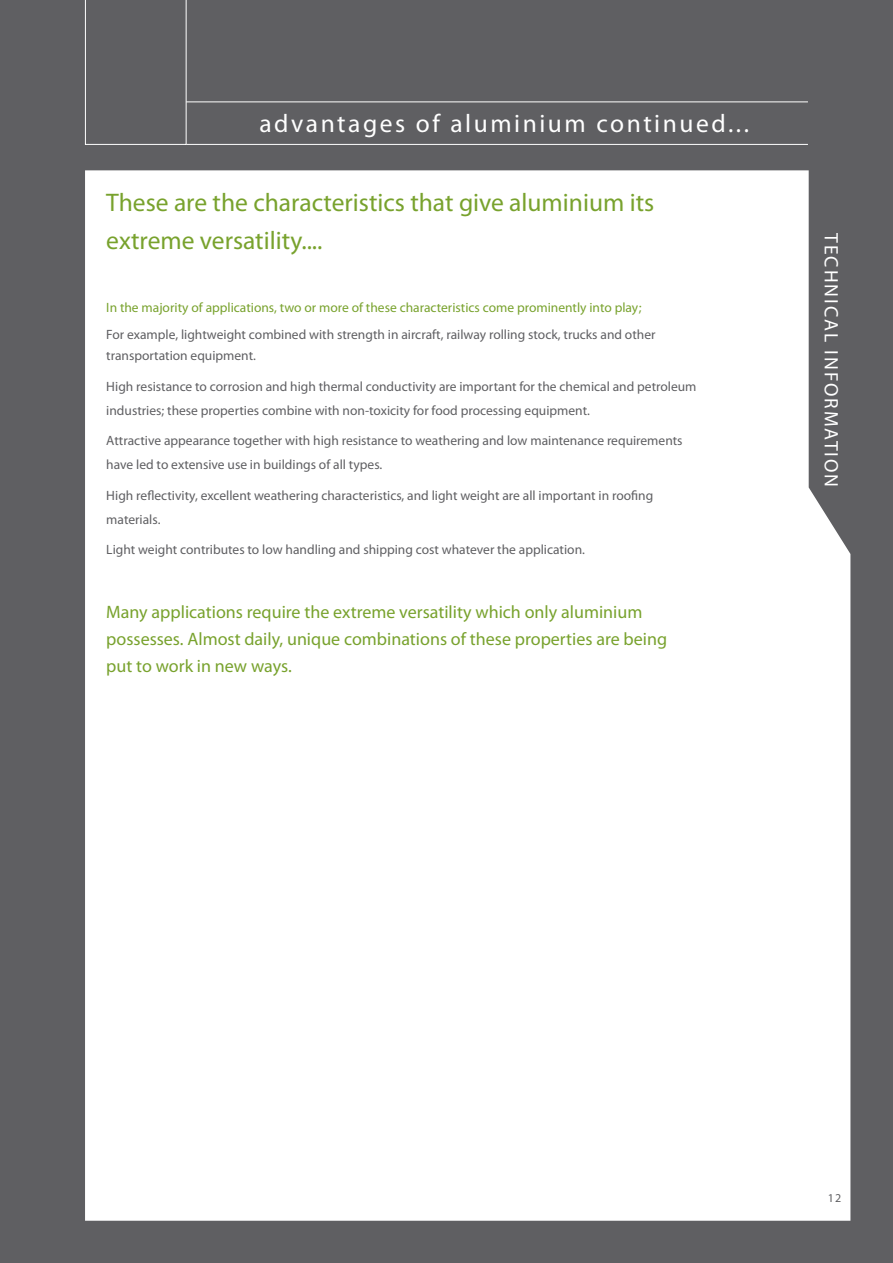
<style>
.page{position:relative;width:893px;height:1263px;background:#5f5f62}
.page>*{position:absolute;margin:0;border:0;box-sizing:border-box;transform-origin:0 0}
.text_pg_template_-_h{font:25.5px/37.5px "Myriad Pro";color:#78a22d}
.t1{font:25.5px "Myriad Pro";letter-spacing:.1em;color:#fff}
.t2{font:19.5px "Myriad Pro";letter-spacing:.1em;color:#fff}
.text_pg_template_-_h-2{font:18px/27px "Myriad Pro";color:#78a22d}
.text_pg_template_-_b{font:13.5px/24px "Myriad Pro";color:#5f5f62}
.text_pg_template_-_b-2{font:13.5px "Myriad Pro";color:#78a22d}
.t3{font:12px "Myriad Pro";color:#5f5f62}
</style>
<div class="page">
<hr style="left:186px;top:144px;width:622px;height:1px;background:#fff">
<hr style="left:186px;top:101px;width:622px;height:1px;background:#fff">
<svg style="left:85px;top:0;width:101px;height:145px"></svg>
<div style="left:85px;top:170px;width:765px;height:1051px;background:#fff"></div>
<p class="t1" style="left:259px;top:108px;width:491px">advantages of aluminium continued...</p>
<p class="text_pg_template_-_h" style="left:106px;top:183px;width:549px">These are the characteristics that give aluminium its extreme versatility....</p>
<p class="text_pg_template_-_b-2" style="left:106px;top:299px;width:537px">In the majority of applications, two or more of these characteristics come prominently into play;</p>
<p class="text_pg_template_-_b" style="left:106px;top:324px;width:551px;line-height:21px">For example, lightweight combined with strength in aircraft, railway rolling stock, trucks and other transportation equipment.</p>
<p class="text_pg_template_-_b" style="left:106px;top:374px;width:592px">High resistance to corrosion and high thermal conductivity are important for the chemical and petroleum industries; these properties combine with non-toxicity for food processing equipment.</p>
<p class="text_pg_template_-_b" style="left:106px;top:428px;width:578px">Attractive appearance together with high resistance to weathering and low maintenance requirements have led to extensive use in buildings of all types.</p>
<p class="text_pg_template_-_b" style="left:106px;top:483px;width:548px">High reflectivity, excellent weathering characteristics, and light weight are all important in roofing materials.</p>
<p class="text_pg_template_-_b" style="left:106px;top:537px;width:480px">Light weight contributes to low handling and shipping cost whatever the application.</p>
<p class="text_pg_template_-_h-2" style="left:106px;top:598px;width:562px">Many applications require the extreme versatility which only aluminium possesses. Almost daily, unique combinations of these properties are being put to work in new ways.</p>
<p class="t2" style="left:843px;top:233px;width:255px;rotate:90deg">TECHNICAL INFORMATION</p>
<p class="t3" style="left:828px;top:1190px;width:8px">2</p>
<p class="t3" style="left:828px;top:1190px;width:15px">12</p>
</div>
